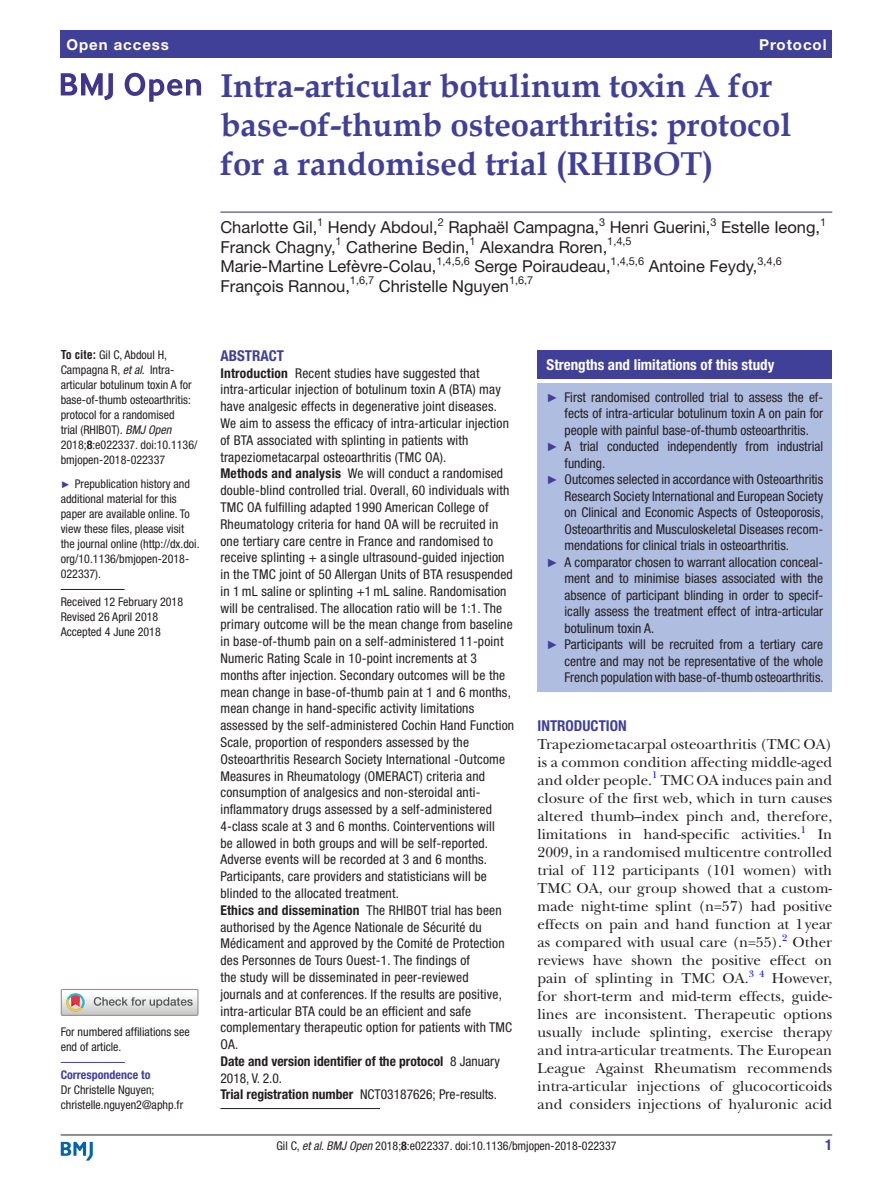
<style>
.page{position:relative;width:893px;height:1191px;background:#fff}
.page>*{position:absolute;margin:0;border:0;box-sizing:border-box;transform-origin:0 0}
.t1{font:700 33px/39px "Book Antiqua";color:#414099}
.t2{font:16.5px "Helvetica Neue LT Std";color:#231f20}
.t3{font:15px/18px "New Baskerville";color:#231f20;text-align:justify}
.t4{font:700 condensed 15px "Helvetica Neue LT Std";color:#fff}
.t5{font:700 condensed 15px "Helvetica Neue LT Std";color:#414099}
.t6{font:700 15px "Helvetica Neue LT Std";letter-spacing:.065em;color:#fff}
.t7{font:condensed 13.5px/16.8px "Helvetica Neue LT Std";letter-spacing:.015em;color:#231f20}
.t8{font:condensed 12px/15px "Helvetica Neue LT Std";color:#231f20}
.t9{font:700 condensed 12px "Helvetica Neue LT Std";color:#414099}
.t10{font:10.95px "Helvetica Neue LT Std";color:#231f20}
.t11{font:9.9px "New Baskerville";color:#00f}
.s1{font-family:"Helvetica LT Std";font-weight:700}
.s2{font-style:italic}
.s3{font-weight:700}
.s4{font-family:"Arial";font-stretch:normal;font-size:9.75px;color:#414099}
.s5{font-family:"Arial";font-stretch:normal;font-size:12px;color:#414099}
</style>
<div class="page">
<hr style="left:61px;top:1134px;width:771px;height:1px;background:#231f20">
<svg style="left:61px;top:1141px;width:32px;height:19px"></svg>
<div style="left:61px;top:31px;width:771px;height:27px;background:#414099"></div>
<hr style="left:220px;top:211px;width:612px;height:2px;background:#414099">
<hr style="left:61px;top:589px;width:64px;height:1px;background:#231f20">
<hr style="left:61px;top:1062px;width:64px;height:1px;background:#414099">
<svg style="left:61px;top:73px;width:52px;height:27px"></svg>
<svg style="left:125px;top:73px;width:76px;height:29px"></svg>
<div style="left:61px;top:989px;width:138px;height:27px;border:1px solid #969090"></div>
<svg style="left:61px;top:989px;width:137px;height:26px"></svg>
<hr style="left:220px;top:1108px;width:160px;height:1px;background:#231f20">
<div style="left:538px;top:350px;width:294px;height:29px;background:#414099"></div>
<div style="left:538px;top:383px;width:294px;height:308px;background:#afbde1"></div>
<p class="t6" style="left:66px;top:35px;width:104px">Open access</p>
<p class="t6" style="left:759px;top:35px;width:69px">Protocol</p>
<h1 class="t1" style="left:220px;top:66px;width:572px">Intra-articular botulinum toxin A for base-of-thumb osteoarthritis: protocol for a randomised trial (RHIBOT)</h1>
<p class="t2" style="left:220px;top:218px;width:98px">Charlotte Gil,</p>
<p class="t10" style="left:317px;top:215px;width:8px">1</p>
<p class="t2" style="left:328px;top:218px;width:111px">Hendy Abdoul,</p>
<p class="t10" style="left:438px;top:215px;width:8px">2</p>
<p class="t2" style="left:448px;top:218px;width:152px">Raphaël Campagna,</p>
<p class="t10" style="left:599px;top:215px;width:8px">3</p>
<p class="t2" style="left:610px;top:218px;width:102px">Henri Guerini,</p>
<p class="t10" style="left:710px;top:215px;width:8px">3</p>
<p class="t2" style="left:721px;top:218px;width:100px">Estelle Ieong,</p>
<p class="t10" style="left:820px;top:215px;width:8px">1</p>
<p class="t2" style="left:220px;top:237px;width:117px">Franck Chagny,</p>
<p class="t10" style="left:336px;top:235px;width:8px">1</p>
<p class="t2" style="left:346px;top:237px;width:125px">Catherine Bedin,</p>
<p class="t10" style="left:469px;top:235px;width:8px">1</p>
<p class="t2" style="left:480px;top:237px;width:129px">Alexandra Roren,</p>
<p class="t10" style="left:607px;top:235px;width:26px">1,4,5</p>
<p class="t2" style="left:220px;top:257px;width:218px">Marie-Martine Lefèvre-Colau,</p>
<p class="t10" style="left:436px;top:254px;width:35px">1,4,5,6</p>
<p class="t2" style="left:474px;top:257px;width:138px">Serge Poiraudeau,</p>
<p class="t10" style="left:611px;top:254px;width:35px">1,4,5,6</p>
<p class="t2" style="left:649px;top:257px;width:110px">Antoine Feydy,</p>
<p class="t10" style="left:757px;top:254px;width:26px">3,4,6</p>
<p class="t2" style="left:220px;top:276px;width:131px">François Rannou,</p>
<p class="t10" style="left:350px;top:274px;width:26px">1,6,7</p>
<p class="t2" style="left:379px;top:276px;width:132px">Christelle Nguyen</p>
<p class="t10" style="left:509px;top:274px;width:26px">1,6,7</p>
<p class="t8" style="left:61px;top:347px;width:138px"><span class="s1">To cite:</span> Gil C, Abdoul H,<br>Campagna R, <span class="s2">et al</span>. Intra&shy;articular botulinum toxin A for base-of-thumb osteoarthritis: protocol for a randomised<br>trial (RHIBOT). <span class="s2">BMJ Open<br></span>2018;<span class="s3">8</span>:e022337. doi:10.1136/ bmjopen-2018-022337</p>
<p class="t8" style="left:61px;top:476px;width:140px"><span class="s4">►</span> Prepublication history and additional material for this paper are available online. To view these files, please visit the journal online (http://dx.doi. org/10.1136/bmjopen-2018-<br>022337).</p>
<p class="t8" style="left:61px;top:594px;width:124px">Received 12 February 2018<br>Revised 26 April 2018<br>Accepted 4 June 2018</p>
<p class="t8" style="left:61px;top:1024px;width:130px">For numbered affiliations see end of article.</p>
<p class="t9" style="left:61px;top:1067px;width:91px">Correspondence to</p>
<p class="t8" style="left:61px;top:1082px;width:124px">Dr Christelle Nguyen; christelle.nguyen2@aphp.fr</p>
<p class="t5" style="left:220px;top:346px;width:65px">Abstract</p>
<p class="t7" style="left:220px;top:364px;width:295px"><span class="s3">Introduction</span> Recent studies have suggested that intra-articular injection of botulinum toxin A (BTA) may have analgesic effects in degenerative joint diseases.<br>We aim to assess the efficacy of intra-articular injection of BTA associated with splinting in patients with trapeziometacarpal osteoarthritis (TMC OA).<br><span class="s3">Methods and analysis</span> We will conduct a randomised double-blind controlled trial. Overall, 60 individuals with TMC OA fulfilling adapted 1990 American College of Rheumatology criteria for hand OA will be recruited in one tertiary care centre in France and randomised to receive splinting + a single ultrasound-guided injection in the TMC joint of 50 Allergan Units of BTA resuspended in 1 mL saline or splinting +1 mL saline. Randomisation will be centralised. The allocation ratio will be 1:1. The primary outcome will be the mean change from baseline in base-of-thumb pain on a self-administered 11-point Numeric Rating Scale in 10-point increments at 3 months after injection. Secondary outcomes will be the mean change in base-of-thumb pain at 1 and 6 months, mean change in hand-specific activity limitations assessed by the self-administered Cochin Hand Function Scale, proportion of responders assessed by the Osteoarthritis Research Society International -Outcome Measures in Rheumatology (OMERACT) criteria and consumption of analgesics and non-steroidal anti&shy;inflammatory drugs assessed by a self-administered 4-class scale at 3 and 6 months. Cointerventions will<br>be allowed in both groups and will be self-reported.<br>Adverse events will be recorded at 3 and 6 months.<br>Participants, care providers and statisticians will be blinded to the allocated treatment.<br><span class="s3">Ethics and dissemination</span> The RHIBOT trial has been authorised by the Agence Nationale de Sécurité du Médicament and approved by the Comité de Protection des Personnes de Tours Ouest-1. The findings of<br>the study will be disseminated in peer-reviewed<br>journals and at conferences. If the results are positive, intra-articular BTA could be an efficient and safe complementary therapeutic option for patients with TMC OA.<br><span class="s3">Date and version identifier of the protocol</span> 8 January 2018, V. 2.0.<br><span class="s3">Trial registration number</span> NCT03187626; Pre-results.</p>
<p class="t4" style="left:547px;top:355px;width:229px">Strengths and limitations of this study</p>
<p class="t7" style="left:547px;top:388px;width:278px"><span class="s5">►</span> First randomised controlled trial to assess the ef-</p>
<p class="t7" style="left:565px;top:405px;width:260px">fects of intra-articular botulinum toxin A on pain for</p>
<p class="t7" style="left:565px;top:421px;width:246px">people with painful base-of-thumb osteoarthritis.</p>
<p class="t7" style="left:547px;top:438px;width:278px"><span class="s5">►</span> A trial conducted independently from industrial</p>
<p class="t7" style="left:565px;top:454px;width:42px">funding.</p>
<p class="t7" style="left:547px;top:471px;width:278px"><span class="s5">►</span> Outcomes selected in accordance with Osteoarthritis</p>
<p class="t7" style="left:565px;top:487px;width:260px">Research Society International and European Society</p>
<p class="t7" style="left:565px;top:504px;width:261px">on Clinical and Economic Aspects of Osteoporosis,</p>
<p class="t7" style="left:565px;top:520px;width:260px">Osteoarthritis and Musculoskeletal Diseases recom-</p>
<p class="t7" style="left:565px;top:537px;width:226px">mendations for clinical trials in osteoarthritis.</p>
<p class="t7" style="left:547px;top:553px;width:278px"><span class="s5">►</span> A comparator chosen to warrant allocation conceal-</p>
<p class="t7" style="left:565px;top:570px;width:260px">ment and to minimise biases associated with the</p>
<p class="t7" style="left:565px;top:586px;width:260px">absence of participant blinding in order to specif-</p>
<p class="t7" style="left:565px;top:603px;width:260px">ically assess the treatment effect of intra-articular</p>
<p class="t7" style="left:565px;top:619px;width:91px">botulinum toxin A.</p>
<p class="t7" style="left:547px;top:636px;width:278px"><span class="s5">►</span> Participants will be recruited from a tertiary care</p>
<p class="t7" style="left:565px;top:652px;width:260px">centre and may not be representative of the whole</p>
<p class="t7" style="left:565px;top:669px;width:261px">French population with base-of-thumb osteoarthritis.</p>
<p class="t5" style="left:538px;top:717px;width:91px">Introduction</p>
<p class="t3" style="left:538px;top:735px;width:296px">Trapeziometacarpal osteoarthritis (TMC OA) is a common condition affecting middle-aged and older people.</p>
<p class="t11" style="left:652px;top:769px;width:7px">1</p>
<p class="t3" style="left:538px;top:771px;width:296px;text-indent:123px">TMC OA induces pain and closure of the first web, which in turn causes altered thumb–index pinch and, therefore, limitations in hand-specific activities.</p>
<p class="t11" style="left:801px;top:823px;width:7px">1</p>
<p class="t3" style="left:538px;top:825px;width:296px;text-indent:280px">In 2009, in a randomised multicentre controlled trial of 112 participants (101 women) with TMC OA, our group showed that a custom&shy;made night-time splint (n=57) had positive effects on pain and hand function at 1year as compared with usual care (n=55).</p>
<p class="t11" style="left:782px;top:931px;width:7px">2</p>
<p class="t3" style="left:538px;top:933px;width:296px;text-indent:255px">Other reviews have shown the positive effect on pain of splinting in TMC OA.</p>
<p class="t11" style="left:749px;top:967px;width:17px">3 4</p>
<p class="t3" style="left:538px;top:969px;width:296px;text-indent:234px">However, for short-term and mid-term effects, guide&shy;lines are inconsistent. Therapeutic options usually include splinting, exercise therapy and intra-articular treatments. The European League Against Rheumatism recommends intra-articular injections of glucocorticoids and considers injections of hyaluronic acid</p>
<p class="t8" style="left:276px;top:1137px;width:342px">Gil C, <span class="s2">et al</span>. <span class="s2">BMJ Open</span> 2018;<span class="s3">8</span>:e022337. doi:10.1136/bmjopen-2018-022337</p>
<p class="t5" style="left:825px;top:1135px;width:9px">1</p>
</div>
